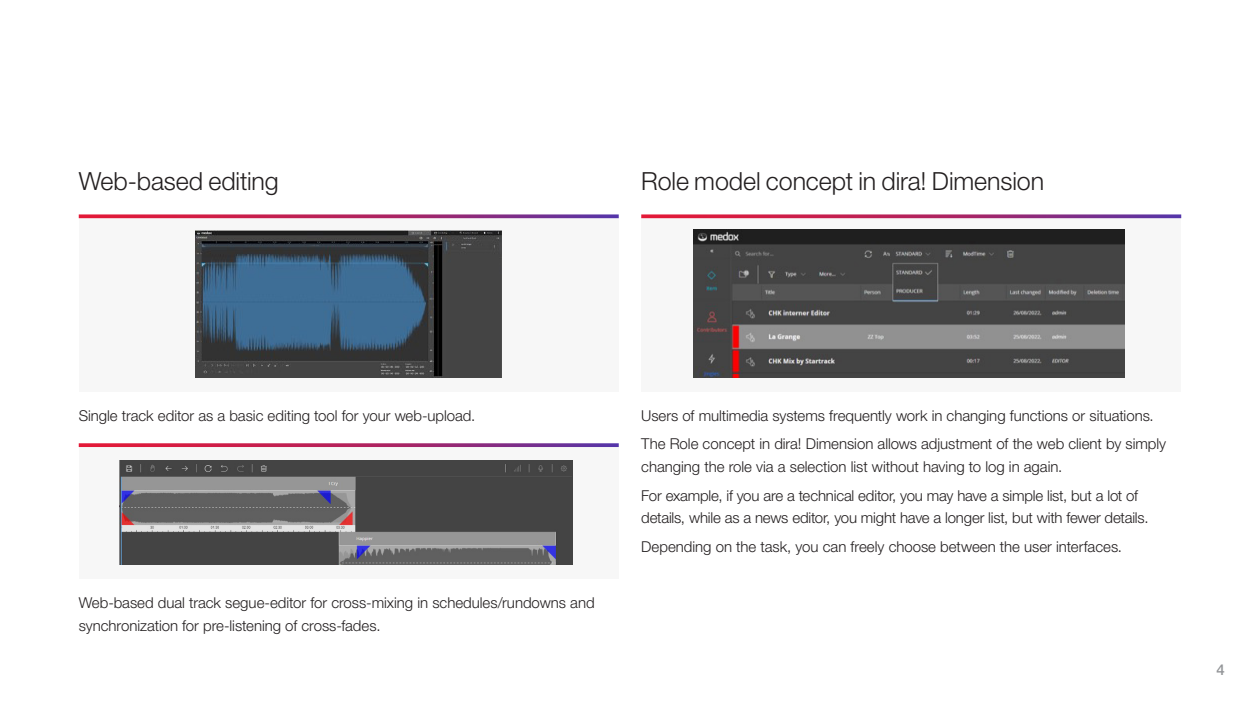
<style>
.page{position:relative;width:1260px;height:709px;background:#fff}
.page>*{position:absolute;margin:0;border:0;box-sizing:border-box;transform-origin:0 0}
.t1{font:300 25px "Helvetica Neue LT Pro";letter-spacing:-.005em;color:#231f20}
.Text{font:300 15px/22.5px "Helvetica Neue LT Pro";letter-spacing:-.005em;color:#231f20}
.t2{font:500 15px "Helvetica Neue LT Pro";color:#939598}
</style>
<div class="page">
<div style="left:79px;top:218px;width:540px;height:174px;background:#f7f7f7"></div>
<div style="left:641px;top:218px;width:540px;height:174px;background:#f7f7f7"></div>
<div style="left:79px;top:444px;width:540px;height:135px;background:#f7f7f7"></div>
<img style="left:195px;top:230px;width:307px;height:147px">
<img style="left:693px;top:229px;width:432px;height:148px">
<img style="left:119px;top:461px;width:454px;height:103px">
<svg style="left:79px;top:214px;width:540px;height:4px;background:#b43c74"></svg>
<svg style="left:641px;top:214px;width:540px;height:4px;background:#b43c74"></svg>
<svg style="left:79px;top:443px;width:540px;height:4px;background:#b0336e"></svg>
<h3 class="t1" style="left:79px;top:166px;width:202px">Web-based editing</h3>
<h3 class="t1" style="left:641px;top:166px;width:404px">Role model concept in dira! Dimension</h3>
<p class="Text" style="left:79px;top:403px;width:398px">Single track editor as a basic editing tool for your web-upload.</p>
<p class="Text" style="left:641px;top:403px;width:514px">Users of multimedia systems frequently work in changing functions or situations.</p>
<p class="Text" style="left:641px;top:432px;width:526px">The Role concept in dira! Dimension allows adjustment of the web client by simply changing the role via a selection list without having to log in again.</p>
<p class="Text" style="left:641px;top:483px;width:509px">For example, if you are a technical editor, you may have a simple list, but a lot of details, while as a news editor, you might have a longer list, but with fewer details.</p>
<p class="Text" style="left:641px;top:535px;width:482px">Depending on the task, you can freely choose between the user interfaces.</p>
<p class="Text" style="left:79px;top:591px;width:517px">Web-based dual track segue-editor for cross-mixing in schedules/rundowns and synchronization for pre-listening of cross-fades.</p>
<p class="t2" style="left:1216px;top:660px;width:10px">4</p>
</div>
